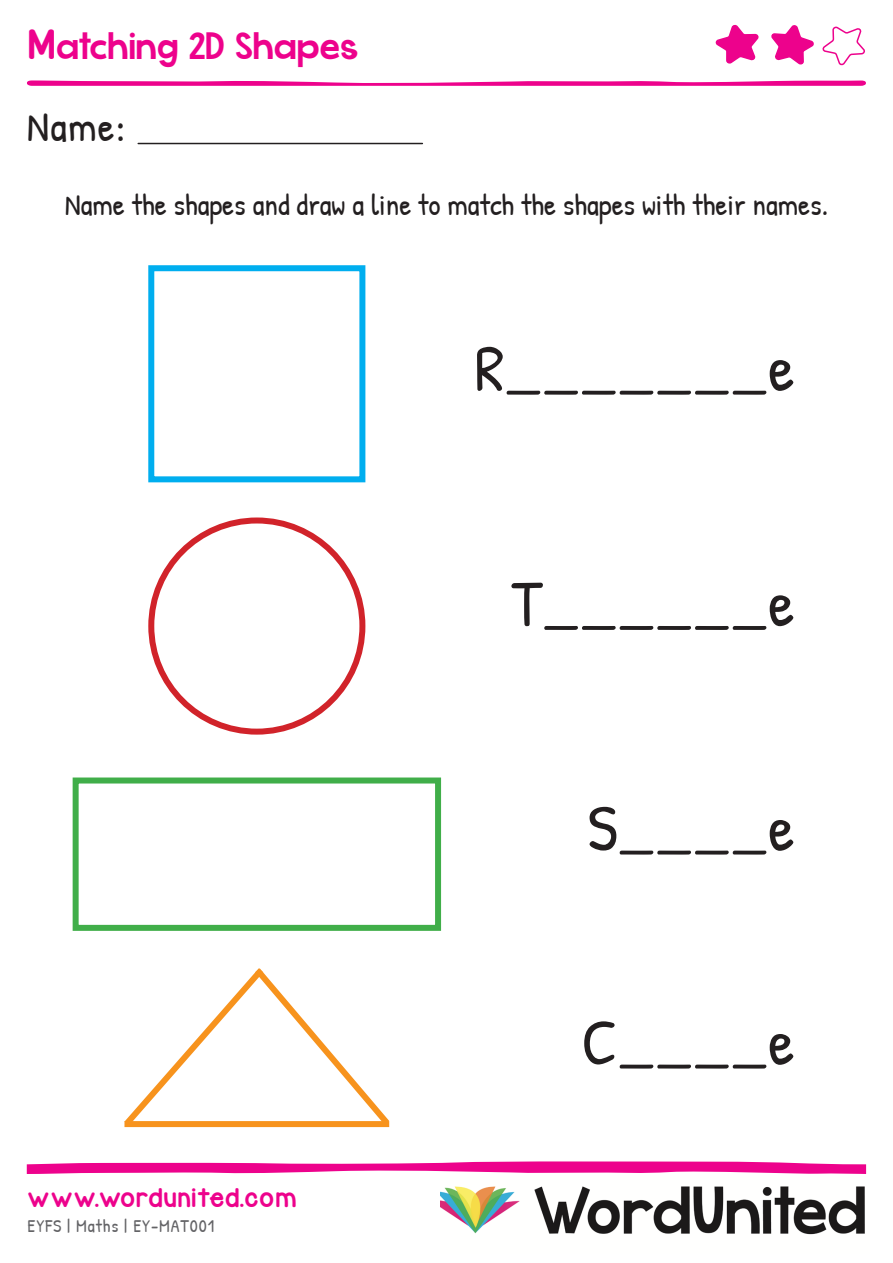
<style>
.page{position:relative;width:893px;height:1263px;background:#fff}
.page>*{position:absolute;margin:0;border:0;box-sizing:border-box;transform-origin:0 0}
.t1{font:66px "Patrick Hand";color:#231f20}
.t2{font:42px "Patrick Hand";color:#231f20}
.t3{font:39px "KG Whatthe Teacher Wants";letter-spacing:.03em;color:#ed028c}
.t4{font:30px "Patrick Hand";color:#231f20}
.t5{font:21px "KG Cornerofthe Sky";letter-spacing:.035em;color:#ed028c}
.t6{font:18px "Patrick Hand";letter-spacing:.05em;color:#636366}
.s1{font-family:"KG Cornerofthe Sky";font-size:33px}
</style>
<div class="page">
<svg style="left:27px;top:24px;width:839px;height:121px"></svg>
<svg style="left:27px;top:1161px;width:839px;height:13px"></svg>
<img style="left:440px;top:1186px;width:425px;height:49px">
<hr style="left:138px;top:143px;width:284px;height:1px;background:#231f20">
<div style="left:148px;top:265px;width:217px;height:217px;border:6px solid #00aeef"></div>
<div style="left:73px;top:777px;width:368px;height:154px;border:6px solid #40ae49"></div>
<div style="left:148px;top:517px;width:217px;height:218px;border:6px solid #d1232a;border-radius:50%"></div>
<svg style="left:124px;top:968px;width:266px;height:160px"></svg>
<p class="t3" style="left:28px;top:21px;width:331px"><span class="s1">M</span>atching 2D Shapes</p>
<p class="t2" style="left:27px;top:98px;width:100px">Name:</p>
<p class="t4" style="left:65px;top:184px;width:765px">Name the shapes and draw a line to match the shapes with their names.</p>
<p class="t1" style="left:475px;top:322px;width:322px">R_______e</p>
<p class="t1" style="left:511px;top:557px;width:285px">T______e</p>
<p class="t1" style="left:587px;top:782px;width:209px">S____e</p>
<p class="t5" style="left:28px;top:1182px;width:271px">www.wordunited.com</p>
<p class="t6" style="left:28px;top:1213px;width:188px">EYFS | Maths | EY-MAT001</p>
<p class="t1" style="left:581px;top:996px;width:215px">C____e</p>
</div>
